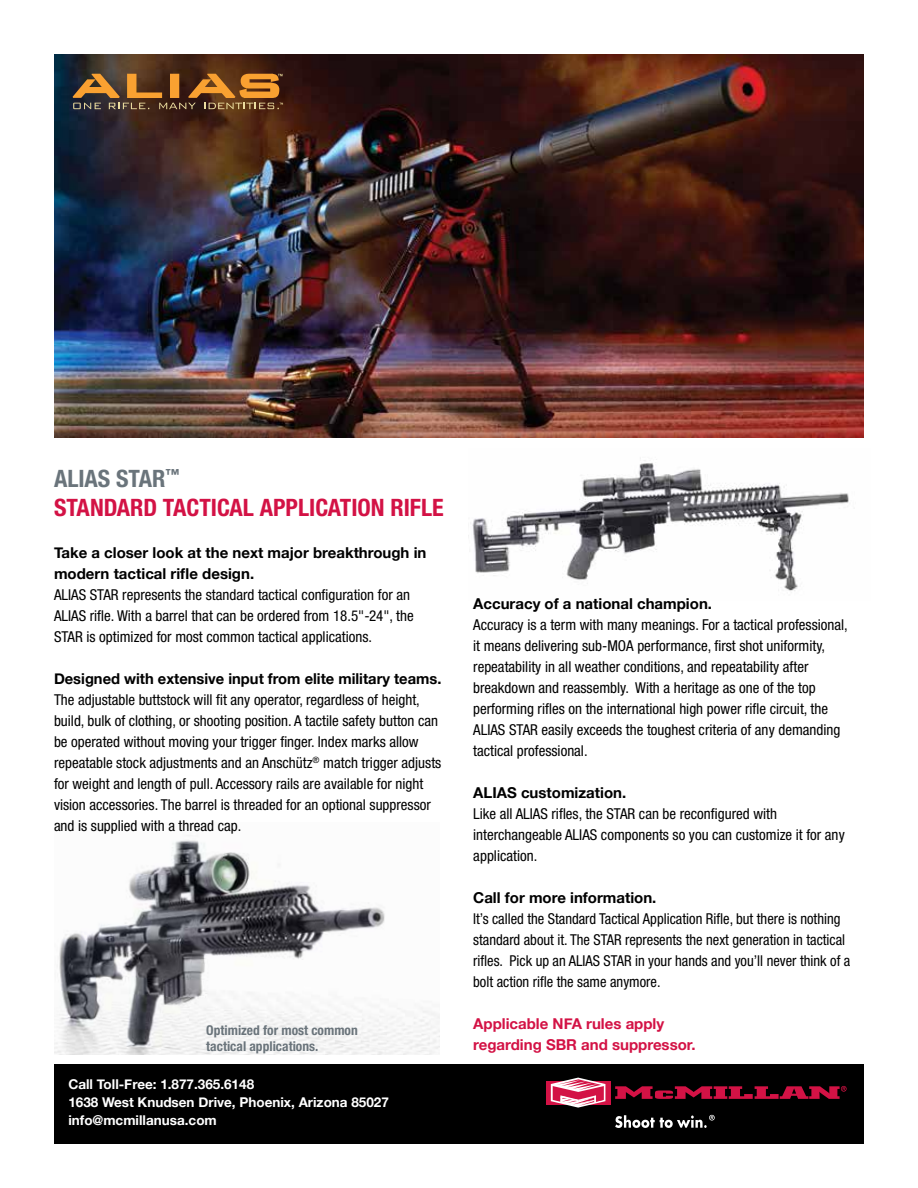
<style>
.page{position:relative;width:918px;height:1188px;background:#fff}
.page>*{position:absolute;margin:0;border:0;box-sizing:border-box;transform-origin:0 0}
.t1{font:700 condensed 24px/28.8px "Helvetica Neue";color:#d31245}
.t2{font:condensed 15px/21px "Helvetica Neue LT Std";color:#000}
.t3{font:700 15px/21px "Helvetica Neue";color:#000}
.t4{font:700 15px/21px "Helvetica Neue";color:#d31245}
.t5{font:700 13.5px/18px "Helvetica Neue";color:#fff}
.t6{font:700 condensed 13.5px/16.2px "Helvetica Neue";color:#6a747b}
.s1{color:#6a747b}
</style>
<div class="page">
<div style="left:54px;top:1064px;width:810px;height:79px;background:#000"></div>
<svg style="left:546px;top:1081px;width:65px;height:23px"></svg>
<svg style="left:551px;top:1078px;width:54px;height:30px;background:#c36980"></svg>
<svg style="left:615px;top:1086px;width:232px;height:13px"></svg>
<svg style="left:615px;top:1115px;width:100px;height:13px"></svg>
<img style="left:54px;top:840px;width:385px;height:215px">
<img style="left:54px;top:54px;width:810px;height:383px">
<img style="left:470px;top:458px;width:379px;height:133px">
<svg style="left:73px;top:73px;width:210px;height:36px;background:#835629"></svg>
<h1 class="t1" style="left:54px;top:464px;width:391px"><span class="s1">ALIAS STAR</span><sup>™<br></sup>STANDARD TACTICAL APPLICATION RIFLE</h1>
<p class="t3" style="left:54px;top:543px;width:374px">Take a closer look at the next major breakthrough in modern tactical rifle design.</p>
<p class="t2" style="left:54px;top:584px;width:361px">ALIAS STAR represents the standard tactical configuration for an<br>ALIAS rifle. With a barrel that can be ordered from 18.5"-24", the<br>STAR is optimized for most common tactical applications.</p>
<p class="t3" style="left:54px;top:669px;width:389px">Designed with extensive input from elite military teams.</p>
<p class="t2" style="left:54px;top:689px;width:389px">The adjustable buttstock will fit any operator, regardless of height, build, bulk of clothing, or shooting position. A tactile safety button can be operated without moving your trigger finger. Index marks allow repeatable stock adjustments and an Anschütz<sup>®</sup> match trigger adjusts for weight and length of pull. Accessory rails are available for night vision accessories. The barrel is threaded for an optional suppressor and is supplied with a thread cap.</p>
<p class="t6" style="left:206px;top:1022px;width:153px">Optimized for most common tactical applications.</p>
<p class="t5" style="left:68px;top:1076px;width:322px">Call Toll-Free: 1.877.365.6148<br>1638 West Knudsen Drive, Phoenix, Arizona 85027 info@mcmillanusa.com</p>
<p class="t3" style="left:473px;top:594px;width:240px">Accuracy of a national champion.</p>
<p class="t2" style="left:473px;top:614px;width:376px">Accuracy is a term with many meanings. For a tactical professional, it means delivering sub-MOA performance, first shot uniformity, repeatability in all weather conditions, and repeatability after breakdown and reassembly. With a heritage as one of the top performing rifles on the international high power rifle circuit, the ALIAS STAR easily exceeds the toughest criteria of any demanding tactical professional.</p>
<p class="t3" style="left:473px;top:783px;width:155px">ALIAS customization.</p>
<p class="t2" style="left:473px;top:803px;width:373px">Like all ALIAS rifles, the STAR can be reconfigured with interchangeable ALIAS components so you can customize it for any application.</p>
<p class="t3" style="left:473px;top:888px;width:185px">Call for more information.</p>
<p class="t2" style="left:473px;top:908px;width:379px">It’s called the Standard Tactical Application Rifle, but there is nothing standard about it. The STAR represents the next generation in tactical rifles. Pick up an ALIAS STAR in your hands and you’ll never think of a bolt action rifle the same anymore.</p>
<p class="t4" style="left:473px;top:1014px;width:224px">Applicable NFA rules apply regarding SBR and suppressor.</p>
</div>
